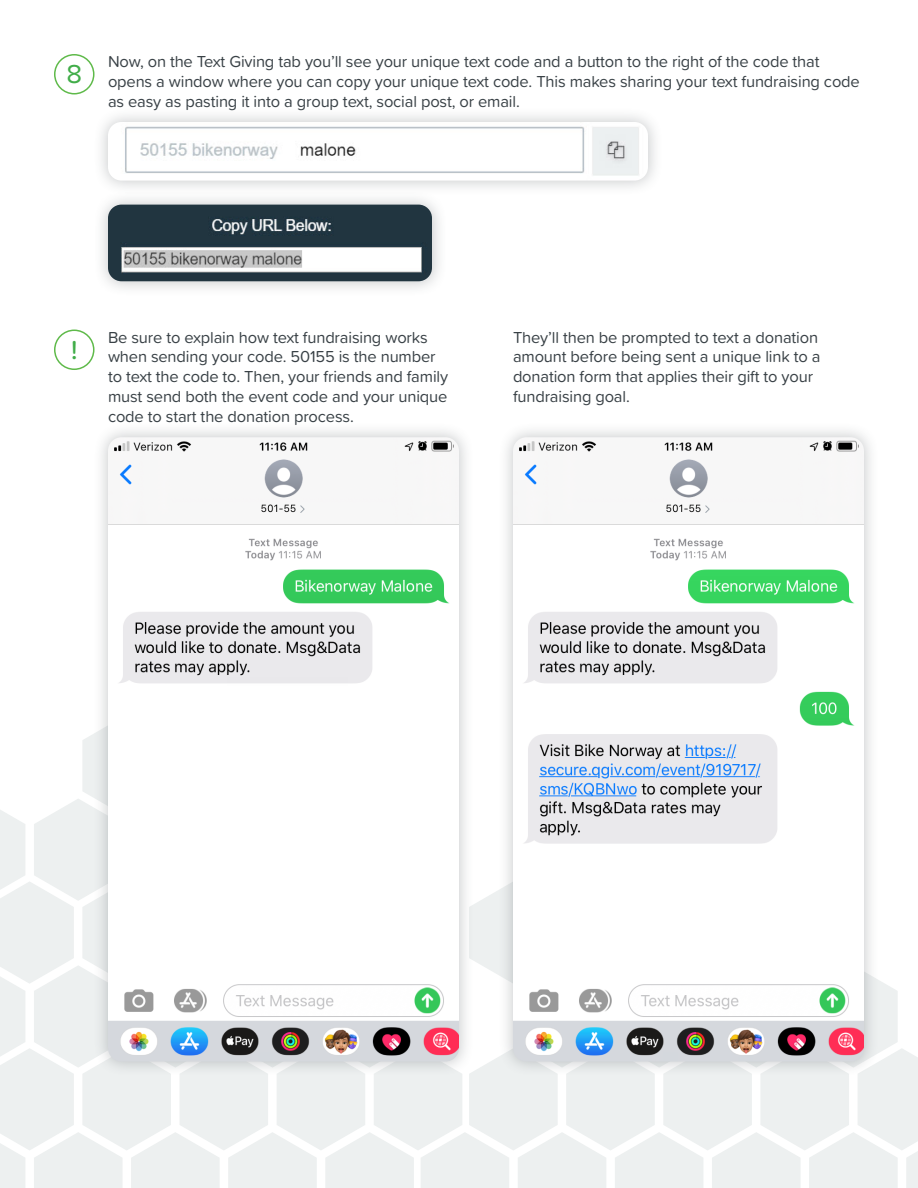
<style>
.page{position:relative;width:918px;height:1188px;background:#fff}
.page>*{position:absolute;margin:0;border:0;box-sizing:border-box;transform-origin:0 0}
.t1{font:27px "Proxima Soft";color:#41ad49}
.t2{font:500 27px "Proxima Soft";color:#41ad49}
.t3{font:16.5px/19.8px "Proxima Soft";letter-spacing:-.01em;color:#394146}
</style>
<div class="page">
<svg style="left:0;top:734px;width:918px;height:454px"></svg>
<div style="left:54px;top:54px;width:40px;height:40px;border:2px solid #5fba4a;border-radius:50%"></div>
<div style="left:93px;top:107px;width:570px;height:89px;background:#394146;opacity:.3"></div>
<img style="left:108px;top:122px;width:540px;height:59px">
<div style="left:93px;top:190px;width:354px;height:106px;background:#394146;opacity:.3"></div>
<img style="left:108px;top:205px;width:324px;height:76px">
<div style="left:54px;top:330px;width:40px;height:40px;border:2px solid #5fba4a;border-radius:50%"></div>
<div style="left:93px;top:422px;width:381px;height:655px;background:#394146;opacity:.3"></div>
<img style="left:108px;top:437px;width:351px;height:625px">
<div style="left:498px;top:422px;width:381px;height:655px;background:#394146;opacity:.3"></div>
<img style="left:513px;top:437px;width:351px;height:625px">
<h1 class="t1" style="left:66px;top:54px;width:17px">8</h1>
<p class="t3" style="left:108px;top:51px;width:753px">Now, on the Text Giving tab you’ll see your unique text code and a button to the right of the code that opens a window where you can copy your unique text code. This makes sharing your text fundraising code as easy as pasting it into a group text, social post, or email.</p>
<h1 class="t2" style="left:71px;top:329px;width:8px">!</h1>
<p class="t3" style="left:513px;top:326px;width:309px">They’ll then be prompted to text a donation amount before being sent a unique link to a donation form that applies their gift to your fundraising goal.</p>
<p class="t3" style="left:108px;top:326px;width:342px">Be sure to explain how text fundraising works when sending your code. 50155 is the number to text the code to. Then, your friends and family must send both the event code and your unique code to start the donation process.</p>
</div>
